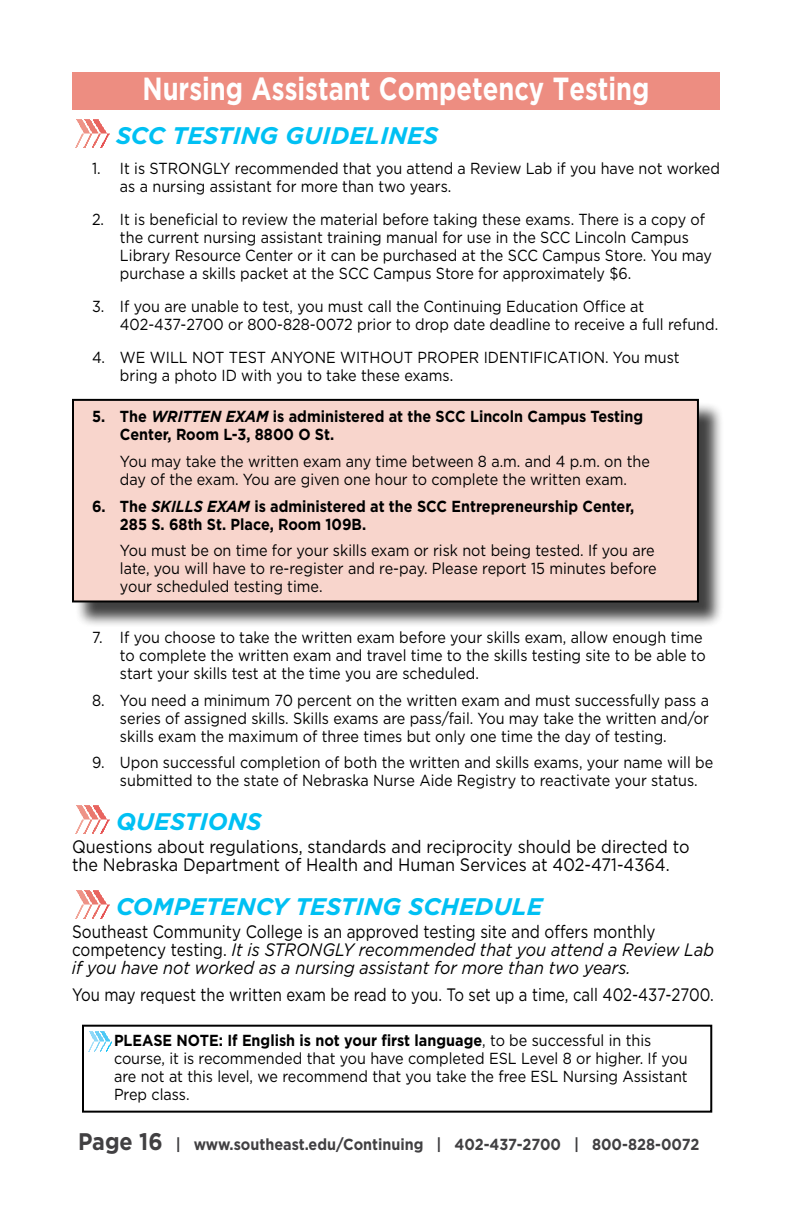
<style>
.page{position:relative;width:792px;height:1224px;background:#fff}
.page>*{position:absolute;margin:0;border:0;box-sizing:border-box;transform-origin:0 0}
.t1{font:700 32px "Gotham";color:#fff;scale:.8 1}
.t2{font:italic 700 24px "Gotham";color:#00c0f3}
.t3{font:italic 18px/18px "Gotham";color:#000;scale:.9 1}
.t4{font:18px/18px "Gotham";color:#000;scale:.9 1}
.t5{font:18px "Gotham";color:#000;scale:.83 1}
.t6{font:16px/18px "Gotham";color:#000;scale:.9 1}
.t7{font:700 16px/18px "Gotham";color:#000;scale:.9 1}
.t8{font:700 16px "Gotham";color:#414042;scale:.9 1}
.s1{font-style:italic}
.s2{font-style:normal}
.s3{font-weight:700}
.s4{font-size:24px}
</style>
<div class="page">
<div style="left:74px;top:401px;width:650px;height:226px;background:#000;opacity:.75"></div>
<div style="left:72px;top:398px;width:628px;height:205px;background:#f8d5cc"></div>
<img style="left:75px;top:119px;width:35px;height:29px">
<div style="left:72px;top:72px;width:648px;height:38px;background:#ed8d81"></div>
<img style="left:75px;top:805px;width:35px;height:29px">
<svg style="left:82px;top:1024px;width:631px;height:89px"></svg>
<img style="left:75px;top:890px;width:35px;height:29px">
<h1 class="t1" style="left:142px;top:67px;width:635px">Nursing Assistant Competency Testing</h1>
<h2 class="t2" style="left:116px;top:120px;width:324px">SCC TESTING GUIDELINES</h2>
<p class="t6" style="left:120px;top:159px;width:668px;text-indent:-28px">1. It is STRONGLY recommended that you attend a Review Lab if you have not worked as a nursing assistant for more than two years.</p>
<p class="t6" style="left:120px;top:210px;width:659px;text-indent:-28px">2. It is beneficial to review the material before taking these exams. There is a copy of the current nursing assistant training manual for use in the SCC Lincoln Campus Library Resource Center or it can be purchased at the SCC Campus Store. You may purchase a skills packet at the SCC Campus Store for approximately $6.</p>
<p class="t6" style="left:120px;top:297px;width:666px;text-indent:-28px">3. If you are unable to test, you must call the Continuing Education Office at<br>402-437-2700 or 800-828-0072 prior to drop date deadline to receive a full refund.</p>
<p class="t6" style="left:120px;top:348px;width:623px;text-indent:-28px">4. WE WILL NOT TEST ANYONE WITHOUT PROPER IDENTIFICATION. You must bring a photo ID with you to take these exams.</p>
<p class="t7" style="left:120px;top:408px;width:583px;text-indent:-28px">5. The <span class="s1">WRITTEN EXAM</span> is administered at the SCC Lincoln Campus Testing<br>Center, Room L-3, 8800 O St.</p>
<p class="t6" style="left:120px;top:452px;width:590px">You may take the written exam any time between 8 a.m. and 4 p.m. on the day of the exam. You are given one hour to complete the written exam.</p>
<p class="t7" style="left:120px;top:497px;width:573px;text-indent:-28px">6. The <span class="s1">SKILLS EXAM</span> is administered at the SCC Entrepreneurship Center,<br>285 S. 68th St. Place, Room 109B.</p>
<p class="t6" style="left:120px;top:541px;width:598px">You must be on time for your skills exam or risk not being tested. If you are late, you will have to re-register and re-pay. Please report 15 minutes before your scheduled testing time.</p>
<p class="t6" style="left:120px;top:628px;width:653px;text-indent:-28px">7. If you choose to take the written exam before your skills exam, allow enough time to complete the written exam and travel time to the skills testing site to be able to start your skills test at the time you are scheduled.</p>
<p class="t6" style="left:120px;top:691px;width:656px;text-align:justify;text-indent:-28px">8. You need a minimum 70 percent on the written exam and must successfully pass a series of assigned skills. Skills exams are pass/fail. You may take the written and/or skills exam the maximum of three times but only one time the day of testing.</p>
<p class="t6" style="left:120px;top:753px;width:661px;text-indent:-28px">9. Upon successful completion of both the written and skills exams, your name will be submitted to the state of Nebraska Nurse Aide Registry to reactivate your status.</p>
<h2 class="t2" style="left:116px;top:805px;width:147px">QUESTIONS</h2>
<p class="t4" style="left:72px;top:838px;width:688px">Questions about regulations, standards and reciprocity should be directed to the Nebraska Department of Health and Human Services at 402-471-4364.</p>
<h2 class="t2" style="left:116px;top:890px;width:428px">COMPETENCY TESTING SCHEDULE</h2>
<p class="t3" style="left:72px;top:923px;width:715px"><span class="s2">Southeast Community College is an approved testing site and offers monthly competency testing.</span> It is STRONGLY recommended that you attend a Review Lab if you have not worked as a nursing assistant for more than two years.</p>
<p class="t5" style="left:72px;top:983px;width:775px">You may request the written exam be read to you. To set up a time, call 402-437-2700.</p>
<p class="t6" style="left:114px;top:1031px;width:639px"><span class="s3">PLEASE NOTE: If English is not your first language</span>, to be successful in this course, it is recommended that you have completed ESL Level 8 or higher. If you are not at this level, we recommend that you take the free ESL Nursing Assistant Prep class.</p>
<p class="t8" style="left:78px;top:1133px;width:692px"><span class="s4">Page 16</span> | www.southeast.edu/Continuing | 402-437-2700 | 800-828-0072</p>
</div>
